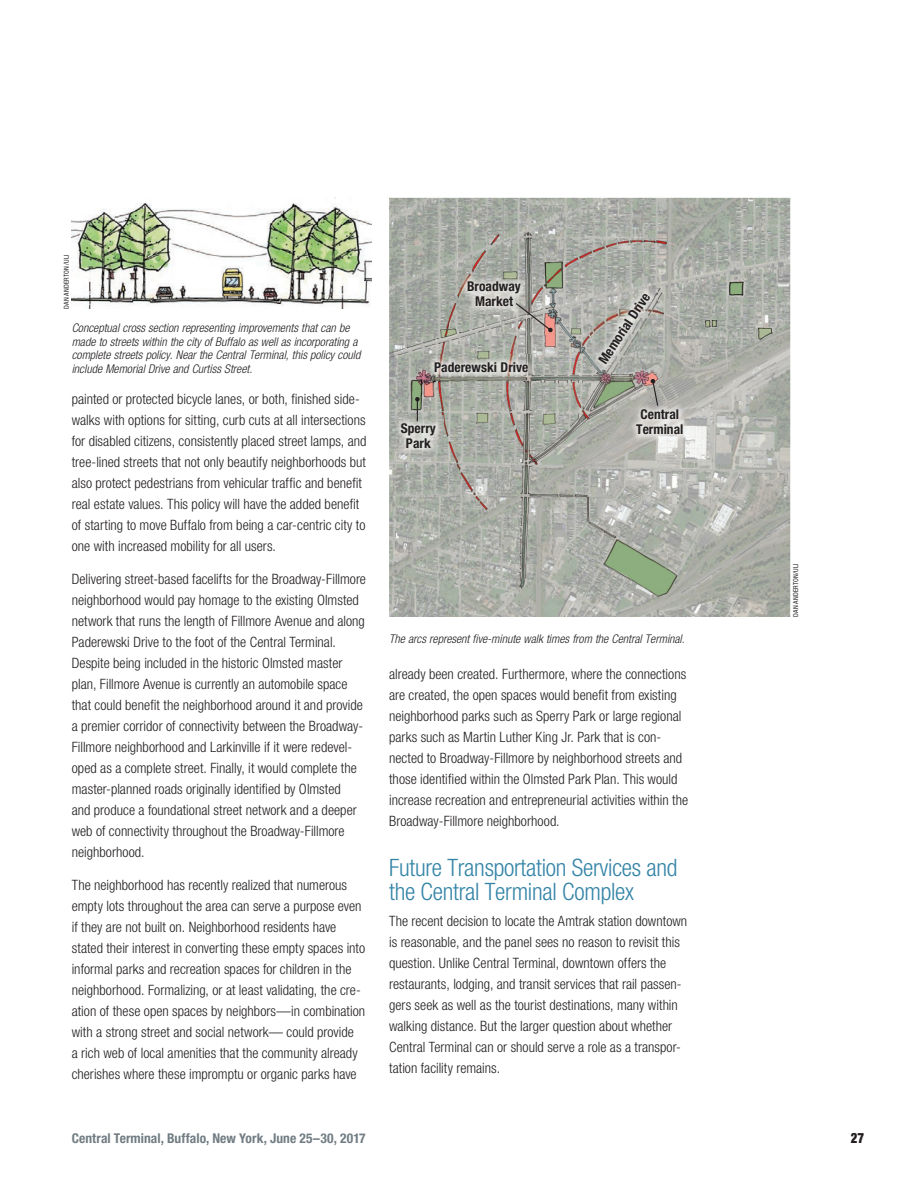
<style>
.page{position:relative;width:919px;height:1188px;background:#fff}
.page>*{position:absolute;margin:0;border:0;box-sizing:border-box;transform-origin:0 0}
.t1{font:300 condensed 24px/24px "Helvetica Neue LT Std";letter-spacing:-.01em;color:#3484a7}
.t2{font:300 condensed 14.25px/21px "Helvetica Neue LT Std";color:#231f20}
.t3{font:900 condensed 14.25px "Helvetica Neue LT Std";color:#231f20;scale:.9 1}
.t4{font:700 condensed 13.5px/15px "Helvetica Neue LT Std";color:#231f20;text-align:center}
.t5{font:700 condensed 13.5px "Helvetica Neue LT Std";letter-spacing:.005em;color:#717d83}
.t6{font:italic 300 condensed 12px/13.5px "Helvetica Neue LT Std";color:#231f20}
.t7{font:condensed 6.75px "Helvetica Neue LT Std";letter-spacing:.03em;color:#231f20}
</style>
<div class="page">
<img style="left:72px;top:198px;width:299px;height:110px">
<img style="left:389px;top:198px;width:401px;height:419px">
<img style="left:427px;top:355px;width:109px;height:25px">
<img style="left:628px;top:401px;width:62px;height:41px">
<img style="left:460px;top:273px;width:68px;height:41px">
<img style="left:393px;top:415px;width:50px;height:40px">
<img style="left:590px;top:286px;width:67px;height:86px">
<svg style="left:514px;top:302px;width:38px;height:30px"></svg>
<svg style="left:650px;top:379px;width:9px;height:28px"></svg>
<svg style="left:415px;top:397px;width:5px;height:24px"></svg>
<p class="t7" style="left:62px;top:308px;width:55px;rotate:-90deg">DAN ANDERTON/ULI</p>
<p class="t6" style="left:72px;top:322px;width:290px">Conceptual cross section representing improvements that can be made to streets within the city of Buffalo as well as incorporating a complete streets policy. Near the Central Terminal, this policy could include Memorial Drive and Curtiss Street.</p>
<p class="t2" style="left:72px;top:388px;width:296px">painted or protected bicycle lanes, or both, finished side&shy;walks with options for sitting, curb cuts at all intersections for disabled citizens, consistently placed street lamps, and tree-lined streets that not only beautify neighborhoods but also protect pedestrians from vehicular traffic and benefit real estate values. This policy will have the added benefit of starting to move Buffalo from being a car-centric city to one with increased mobility for all users.</p>
<p class="t2" style="left:72px;top:568px;width:296px">Delivering street-based facelifts for the Broadway-Fillmore neighborhood would pay homage to the existing Olmsted network that runs the length of Fillmore Avenue and along Paderewski Drive to the foot of the Central Terminal.<br>Despite being included in the historic Olmsted master plan, Fillmore Avenue is currently an automobile space that could benefit the neighborhood around it and provide a premier corridor of connectivity between the Broadway-Fillmore neighborhood and Larkinville if it were redevel&shy;oped as a complete street. Finally, it would complete the master-planned roads originally identified by Olmsted<br>and produce a foundational street network and a deeper web of connectivity throughout the Broadway-Fillmore neighborhood.</p>
<p class="t2" style="left:72px;top:874px;width:295px">The neighborhood has recently realized that numerous empty lots throughout the area can serve a purpose even if they are not built on. Neighborhood residents have stated their interest in converting these empty spaces into informal parks and recreation spaces for children in the neighborhood. Formalizing, or at least validating, the cre&shy;ation of these open spaces by neighbors—in combination with a strong street and social network— could provide<br>a rich web of local amenities that the community already cherishes where these impromptu or organic parks have</p>
<p class="t4" style="left:467px;top:278px;width:55px">Broadway<br>Market</p>
<p class="t4" style="left:434px;top:360px;width:96px">Paderewski Drive</p>
<p class="t4" style="left:401px;top:420px;width:36px">Sperry<br>Park</p>
<p class="t4" style="left:595px;top:358px;width:83px;rotate:-57deg">Memorial Drive</p>
<p class="t4" style="left:636px;top:406px;width:49px">Central<br>Terminal</p>
<p class="t6" style="left:389px;top:632px;width:297px">The arcs represent five-minute walk times from the Central Terminal.</p>
<p class="t2" style="left:389px;top:663px;width:300px">already been created. Furthermore, where the connections are created, the open spaces would benefit from existing neighborhood parks such as Sperry Park or large regional parks such as Martin Luther King Jr. Park that is con&shy;nected to Broadway-Fillmore by neighborhood streets and those identified within the Olmsted Park Plan. This would increase recreation and entrepreneurial activities within the Broadway-Fillmore neighborhood.</p>
<h1 class="t1" style="left:389px;top:855px;width:290px">Future Transportation Services and the Central Terminal Complex</h1>
<p class="t2" style="left:389px;top:910px;width:300px">The recent decision to locate the Amtrak station downtown is reasonable, and the panel sees no reason to revisit this question. Unlike Central Terminal, downtown offers the restaurants, lodging, and transit services that rail passen&shy;gers seek as well as the tourist destinations, many within walking distance. But the larger question about whether Central Terminal can or should serve a role as a transpor&shy;tation facility remains.</p>
<p class="t7" style="left:791px;top:617px;width:55px;rotate:-90deg">DAN ANDERTON/ULI</p>
<p class="t5" style="left:72px;top:1130px;width:295px">Central Terminal, Buffalo, New York, June 25–30, 2017</p>
<p class="t3" style="left:850px;top:1129px;width:16px">27</p>
</div>
